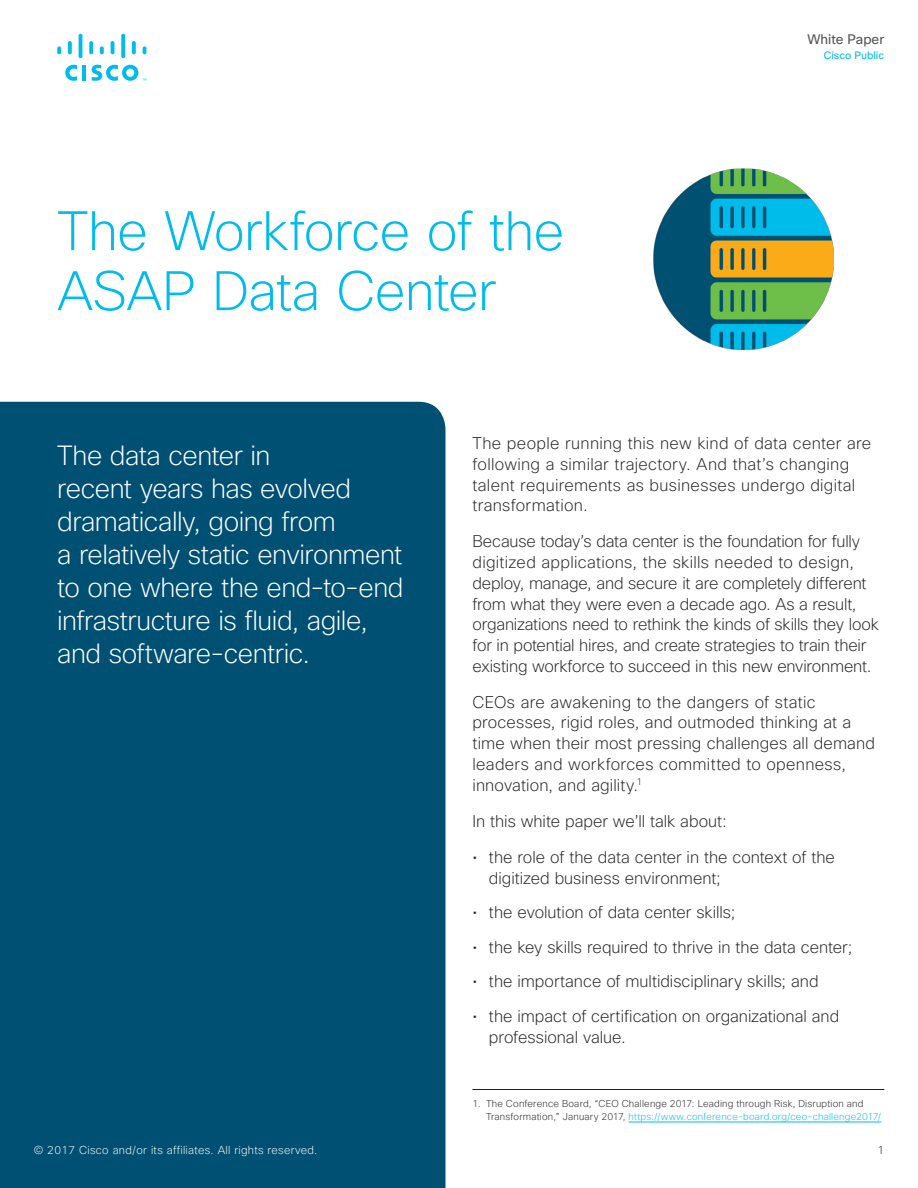
<style>
.page{position:relative;width:918px;height:1188px;background:#fff}
.page>*{position:absolute;margin:0;border:0;box-sizing:border-box;transform-origin:0 0}
.t1{font:200 54px/60px "Cisco Sans";letter-spacing:-.015em;color:#00bceb}
.t2{font:200 27px/33px "Cisco Sans";letter-spacing:-.02em;color:#fff}
.t3{font:200 16.5px/20.7px "Cisco Sans";color:#231f20}
.t4{font:200 16.5px/20.7px "Cisco Sans";letter-spacing:.02em;color:#231f20}
.t5{font:13.5px "Cisco Sans";color:#57585a}
.t6{font:200 11.25px "Cisco Sans";letter-spacing:.025em;color:#fff}
.t7{font:200 11.25px "Cisco Sans";color:#231f20}
.t8{font:10.5px "Cisco Sans";color:#00bceb}
.t9{font:200 9.75px/13.5px "Cisco Sans";letter-spacing:.02em;color:#231f20}
.s1{color:#00bceb}
</style>
<div class="page">
<div style="left:0;top:402px;width:446px;height:786px;background:#005073"></div>
<hr style="left:82px;top:65px;width:4px;height:16px;background:#00bceb">
<svg style="left:65px;top:65px;width:12px;height:16px"></svg>
<svg style="left:57px;top:46px;width:4px;height:8px"></svg>
<svg style="left:68px;top:41px;width:4px;height:13px"></svg>
<hr style="left:79px;top:34px;width:3px;height:24px;background:#00bceb;border-radius:2px">
<svg style="left:89px;top:41px;width:4px;height:13px"></svg>
<svg style="left:100px;top:46px;width:4px;height:8px"></svg>
<svg style="left:111px;top:41px;width:3px;height:13px"></svg>
<svg style="left:121px;top:34px;width:4px;height:24px"></svg>
<svg style="left:132px;top:41px;width:4px;height:13px"></svg>
<svg style="left:143px;top:46px;width:3px;height:8px"></svg>
<svg style="left:92px;top:65px;width:54px;height:16px"></svg>
<hr style="left:472px;top:1089px;width:412px;height:1px;background:#231f20">
<hr style="left:629px;top:1122px;width:252px;height:1px;background:#00bceb">
<img style="left:653px;top:169px;width:181px;height:180px">
<h1 class="t1" style="left:57px;top:203px;width:509px">The Workforce of the<br>ASAP Data Center</h1>
<p class="t5" style="left:808px;top:31px;width:78px">White Paper</p>
<p class="t8" style="left:824px;top:48px;width:62px">Cisco Public</p>
<h2 class="t2" style="left:57px;top:440px;width:348px">The data center in<br>recent years has evolved dramatically, going from<br>a relatively static environment to one where the end-to-end infrastructure is fluid, agile, and software-centric.</h2>
<p class="t4" style="left:472px;top:433px;width:400px">The people running this new kind of data center are following a similar trajectory. And that’s changing talent requirements as businesses undergo digital transformation.</p>
<p class="t3" style="left:472px;top:532px;width:408px">Because today’s data center is the foundation for fully digitized applications, the skills needed to design, deploy, manage, and secure it are completely different from what they were even a decade ago. As a result, organizations need to rethink the kinds of skills they look for in potential hires, and create strategies to train their existing workforce to succeed in this new environment.</p>
<p class="t3" style="left:472px;top:692px;width:404px">CEOs are awakening to the dangers of static processes, rigid roles, and outmoded thinking at a time when their most pressing challenges all demand leaders and workforces committed to openness, innovation, and agility.<sup>1</sup></p>
<p class="t3" style="left:472px;top:811px;width:256px">In this white paper we’ll talk about:</p>
<p class="t3" style="left:489px;top:847px;width:348px;text-indent:-16px">• the role of the data center in the context of the digitized business environment;</p>
<p class="t3" style="left:472px;top:902px;width:264px">• the evolution of data center skills;</p>
<p class="t3" style="left:472px;top:937px;width:381px">• the key skills required to thrive in the data center;</p>
<p class="t3" style="left:472px;top:971px;width:348px">• the importance of multidisciplinary skills; and</p>
<p class="t3" style="left:489px;top:1006px;width:352px;text-indent:-16px">• the impact of certification on organizational and professional value.</p>
<p class="t9" style="left:486px;top:1097px;width:397px;text-indent:-14px">1. The Conference Board, “CEO Challenge 2017: Leading through Risk, Disruption and<br>Transformation,” January 2017, <span class="s1">https://www.conference-board.org/ceo-challenge2017/</span></p>
<p class="t6" style="left:34px;top:1143px;width:285px">© 2017 Cisco and/or its affiliates. All rights reserved.</p>
<p class="t7" style="left:878px;top:1143px;width:8px">1</p>
</div>
